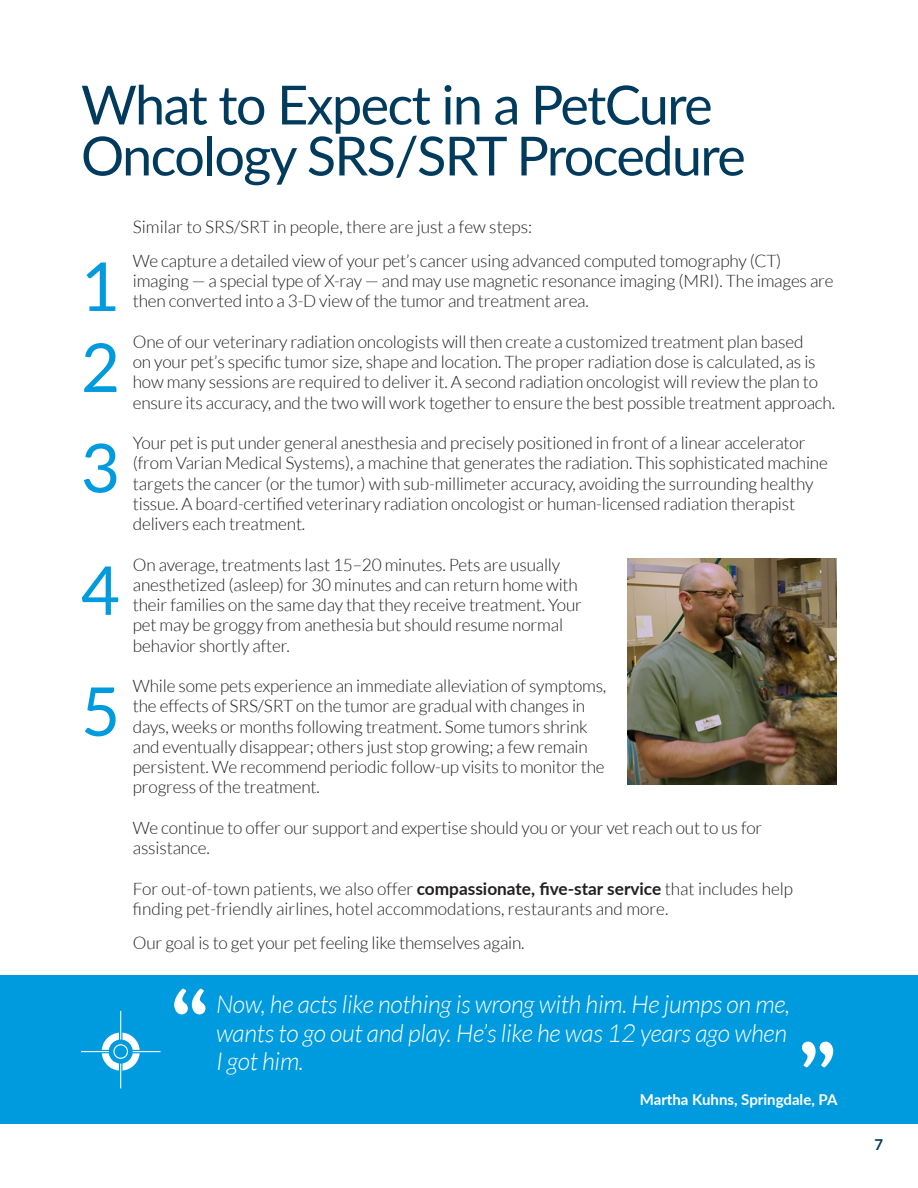
<style>
.page{position:relative;width:918px;height:1188px;background:#fff}
.page>*{position:absolute;margin:0;border:0;box-sizing:border-box;transform-origin:0 0}
.t1{font:condensed 81px "Bernard";color:#fff}
.t2{font:67.5px "Lato";color:#009bde}
.t3{font:54px/51px "Lato";letter-spacing:-.03em;color:#003a5d}
.t4{font:italic 300 24.75px/28.5px "Lato";letter-spacing:-.01em;color:#fff}
.t5{font:300 17.25px/20.2px "Lato";letter-spacing:-.01em;color:#231f20}
.t6{font:700 15px "Lato";color:#fff}
.t7{font:700 15px "Lato";color:#003a5d}
.s1{font-weight:700}
</style>
<div class="page">
<img style="left:628px;top:558px;width:209px;height:227px">
<div style="left:0;top:975px;width:918px;height:149px;background:#009bde"></div>
<svg style="left:81px;top:1011px;width:80px;height:77px"></svg>
<p class="t3" style="left:81px;top:77px;width:666px">What to Expect in a PetCure<br>Oncology SRS/SRT Procedure</p>
<p class="t2" style="left:81px;top:238px;width:41px">1</p>
<p class="t2" style="left:81px;top:319px;width:41px">2</p>
<p class="t2" style="left:81px;top:420px;width:41px">3</p>
<p class="t2" style="left:81px;top:542px;width:41px">4</p>
<p class="t2" style="left:81px;top:663px;width:41px">5</p>
<p class="t5" style="left:133px;top:217px;width:401px">Similar to SRS/SRT in people, there are just a few steps:</p>
<p class="t5" style="left:133px;top:251px;width:702px">We capture a detailed view of your pet’s cancer using advanced computed tomography (CT) imaging — a special type of X-ray — and may use magnetic resonance imaging (MRI). The images are then converted into a 3-D view of the tumor and treatment area.</p>
<p class="t5" style="left:133px;top:332px;width:704px">One of our veterinary radiation oncologists will then create a customized treatment plan based<br>on your pet’s specific tumor size, shape and location. The proper radiation dose is calculated, as is how many sessions are required to deliver it. A second radiation oncologist will review the plan to ensure its accuracy, and the two will work together to ensure the best possible treatment approach.</p>
<p class="t5" style="left:133px;top:433px;width:697px">Your pet is put under general anesthesia and precisely positioned in front of a linear accelerator (from Varian Medical Systems), a machine that generates the radiation. This sophisticated machine targets the cancer (or the tumor) with sub-millimeter accuracy, avoiding the surrounding healthy tissue. A board-certified veterinary radiation oncologist or human-licensed radiation therapist delivers each treatment.</p>
<p class="t5" style="left:133px;top:554px;width:451px">On average, treatments last 15–20 minutes. Pets are usually anesthetized (asleep) for 30 minutes and can return home with their families on the same day that they receive treatment. Your pet may be groggy from anethesia but should resume normal behavior shortly after.</p>
<p class="t5" style="left:133px;top:676px;width:475px">While some pets experience an immediate alleviation of symptoms, the effects of SRS/SRT on the tumor are gradual with changes in days, weeks or months following treatment. Some tumors shrink and eventually disappear; others just stop growing; a few remain persistent. We recommend periodic follow-up visits to monitor the progress of the treatment.</p>
<p class="t5" style="left:133px;top:818px;width:631px">We continue to offer our support and expertise should you or your vet reach out to us for assistance.</p>
<p class="t5" style="left:133px;top:878px;width:662px">For out-of-town patients, we also offer <span class="s1">compassionate, five-star service</span> that includes help finding pet-friendly airlines, hotel accommodations, restaurants and more.</p>
<p class="t5" style="left:133px;top:932px;width:393px">Our goal is to get your pet feeling like themselves again.</p>
<p class="t1" style="left:170px;top:975px;width:40px">“</p>
<p class="t4" style="left:216px;top:991px;width:576px">Now, he acts like nothing is wrong with him. He jumps on me, wants to go out and play. He’s like he was 12 years ago when<br>I got him.</p>
<p class="t6" style="left:640px;top:1088px;width:199px">Martha Kuhns, Springdale, PA</p>
<p class="t1" style="left:798px;top:1028px;width:40px">”</p>
<p class="t7" style="left:874px;top:1134px;width:10px">7</p>
</div>
